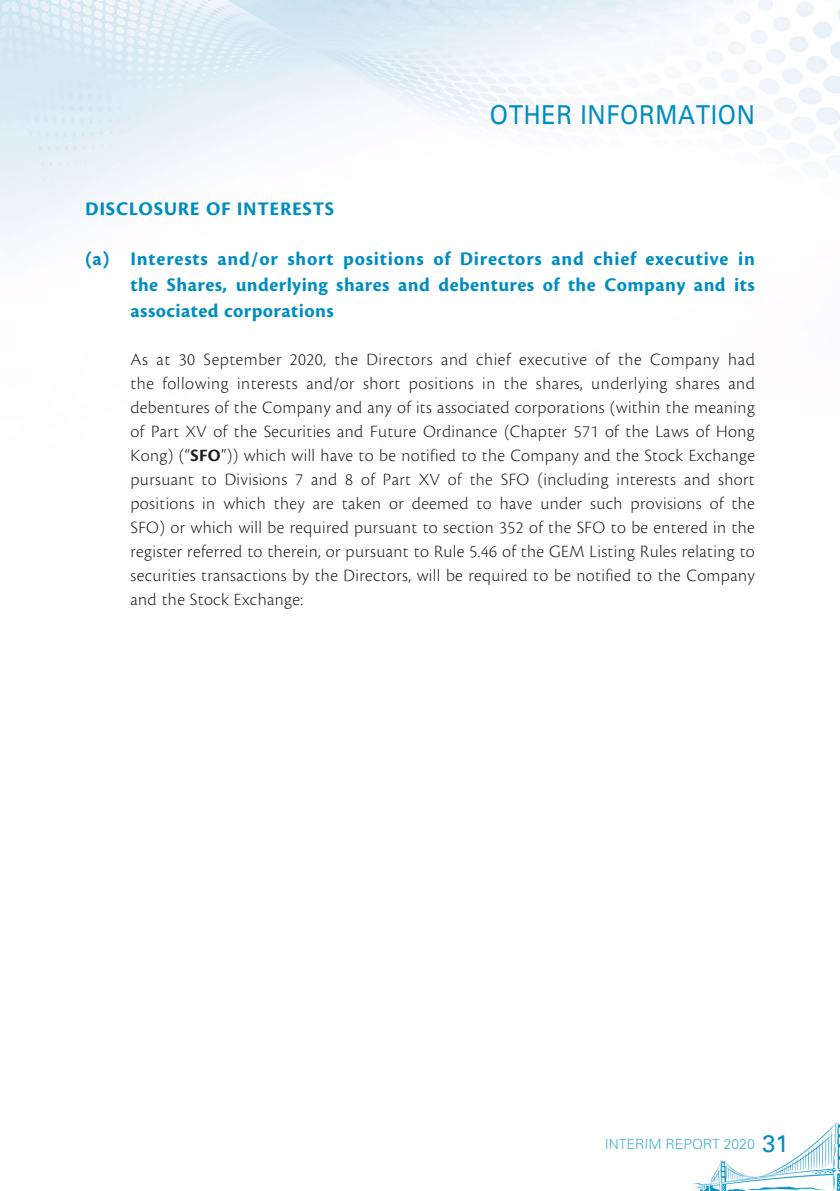
<style>
.page{position:relative;width:840px;height:1191px;background:#fff}
.page>*{position:absolute;margin:0;border:0;box-sizing:border-box;transform-origin:0 0}
.t1{font:26px "Univers LT Std";letter-spacing:.03em;color:#008dc1;scale:.9 1}
._02_H2{font:700 20px/26px "Cronos Pro";letter-spacing:.02em;color:#008dc1;text-align:justify}
._01_H1{font:20px "Cronos Pro Bold Capt";letter-spacing:.035em;color:#008dc1}
._00_txt{font:300 18px/24px "Cronos Pro";letter-spacing:.02em;color:#231f20;text-align:justify}
.t2{font:300 14px "Univers LT Std";color:#46aed4}
.s1{font-weight:700}
.s2{font-weight:400;font-size:24px;color:#008dc1}
</style>
<div class="page">
<img style="left:0;top:0;width:839px;height:1191px">
<h1 class="t1" style="left:489px;top:99px;width:296px">OTHER INFORMATION</h1>
<p class="_01_H1" style="left:85px;top:197px;width:250px">DISCLOSURE OF INTERESTS</p>
<p class="_02_H2" style="left:130px;top:246px;width:625px;text-indent:-45px">(a) Interests and/or short positions of Directors and chief executive in the Shares, underlying shares and debentures of the Company and its associated corporations</p>
<p class="_00_txt" style="left:130px;top:347px;width:625px">As at 30 September 2020, the Directors and chief executive of the Company had the following interests and/or short positions in the shares, underlying shares and debentures of the Company and any of its associated corporations (within the meaning of Part XV of the Securities and Future Ordinance (Chapter 571 of the Laws of Hong Kong) (“<span class="s1">SFO</span>”)) which will have to be notified to the Company and the Stock Exchange pursuant to Divisions 7 and 8 of Part XV of the SFO (including interests and short positions in which they are taken or deemed to have under such provisions of the SFO) or which will be required pursuant to section 352 of the SFO to be entered in the register referred to therein, or pursuant to Rule 5.46 of the GEM Listing Rules relating to securities transactions by the Directors, will be required to be notified to the Company and the Stock Exchange:</p>
<p class="t2" style="left:604px;top:1135px;width:185px">INTERIM REPORT 2020 <span class="s2">31</span></p>
</div>
